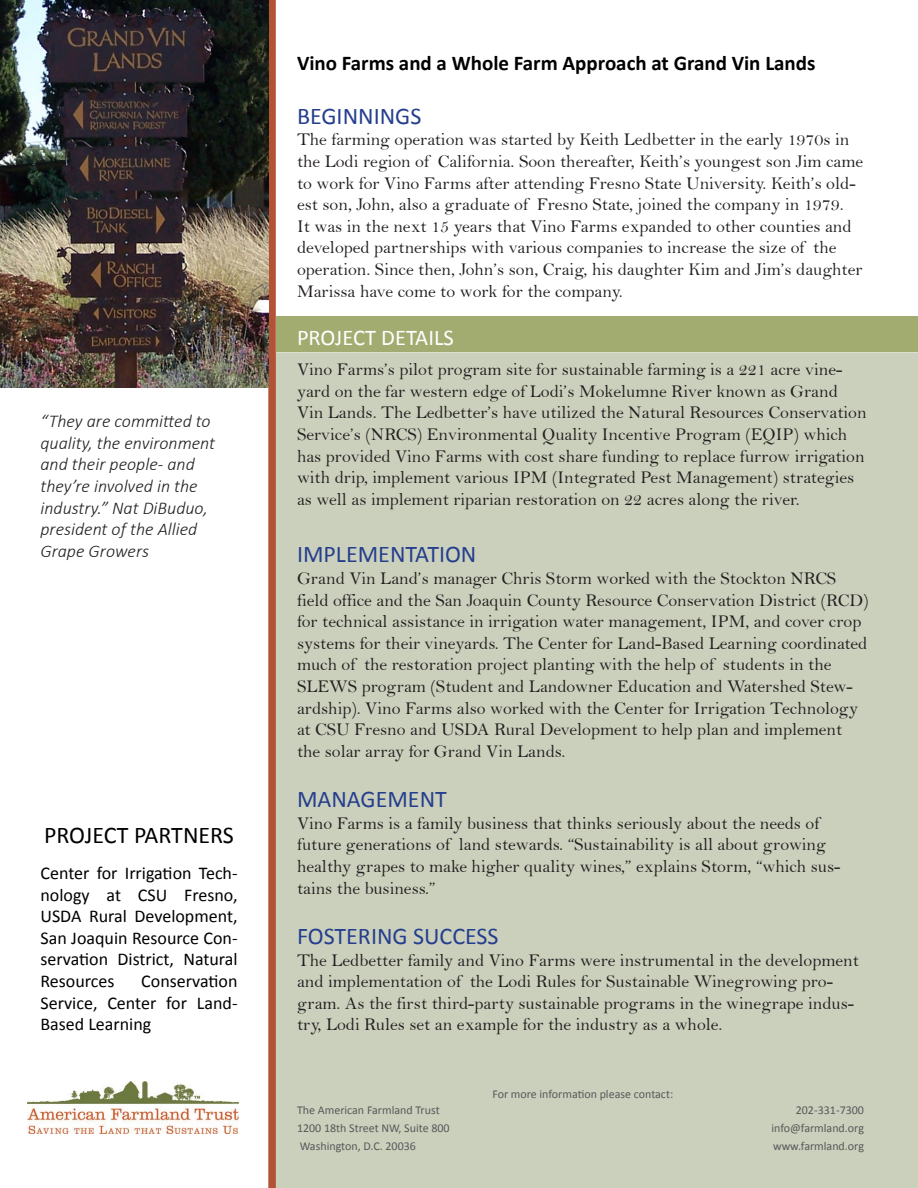
<style>
.page{position:relative;width:918px;height:1188px;background:#fff}
.page>*{position:absolute;margin:0;border:0;box-sizing:border-box;transform-origin:0 0}
.t1{font:24px "Calibri";color:#253f8e}
.t2{font:24px "Calibri";color:#000}
.t3{font:22.5px "Calibri";color:#fff}
.t4{font:700 21px "Calibri";color:#000}
.t5{font:18px/21.6px "Bell";color:#231f20}
.t6{font:18px/21.6px "Calibri";color:#000;text-align:justify}
.t7{font:italic 300 18px/21.6px "Calibri";color:#231f20}
.t8{font:12px "Calibri";color:#57585a}
</style>
<div class="page">
<div style="left:276px;top:317px;width:642px;height:35px;background:#a2ac71"></div>
<div style="left:276px;top:352px;width:642px;height:836px;background:#cbd0bc"></div>
<div style="left:268px;top:0;width:8px;height:1188px;background:#b25335"></div>
<img style="left:27px;top:1082px;width:212px;height:52px">
<img style="left:0;top:0;width:268px;height:388px">
<p class="t7" style="left:40px;top:410px;width:176px">“They are committed to quality, the environment and their people- and they’re involved in the industry.” Nat DiBuduo, president of the Allied<br>Grape Growers</p>
<p class="t2" style="left:44px;top:820px;width:191px">PROJECT PARTNERS</p>
<p class="t6" style="left:40px;top:862px;width:199px">Center for Irrigation Tech&shy;nology at CSU Fresno, USDA Rural Development, San Joaquin Resource Con&shy;servation District, Natural Resources</p>
<p class="t6" style="left:40px;top:970px;width:199px;text-indent:101px">Conservation Service, Center for Land-Based Learning</p>
<p class="t4" style="left:297px;top:49px;width:520px">Vino Farms and a Whole Farm Approach at Grand Vin Lands</p>
<p class="t1" style="left:297px;top:101px;width:126px">BEGINNINGS</p>
<p class="t5" style="left:297px;top:129px;width:568px">The farming operation was started by Keith Ledbetter in the early 1970s in the Lodi region of California. Soon thereafter, Keith’s youngest son Jim came to work for Vino Farms after attending Fresno State University. Keith’s old&shy;est son, John, also a graduate of Fresno State, joined the company in 1979.<br>It was in the next 15 years that Vino Farms expanded to other counties and developed partnerships with various companies to increase the size of the operation. Since then, John’s son, Craig, his daughter Kim and Jim’s daughter Marissa have come to work for the company.</p>
<p class="t3" style="left:297px;top:323px;width:158px">PROJECT DETAILS</p>
<p class="t5" style="left:297px;top:359px;width:571px">Vino Farms’s pilot program site for sustainable farming is a 221 acre vine&shy;yard on the far western edge of Lodi’s Mokelumne River known as Grand Vin Lands. The Ledbetter’s have utilized the Natural Resources Conservation Service’s (NRCS) Environmental Quality Incentive Program (EQIP) which has provided Vino Farms with cost share funding to replace furrow irrigation with drip, implement various IPM (Integrated Pest Management) strategies as well as implement riparian restoration on 22 acres along the river.</p>
<p class="t1" style="left:297px;top:539px;width:181px">IMPLEMENTATION</p>
<p class="t5" style="left:297px;top:567px;width:573px">Grand Vin Land’s manager Chris Storm worked with the Stockton NRCS field office and the San Joaquin County Resource Conservation District (RCD) for technical assistance in irrigation water management, IPM, and cover crop systems for their vineyards. The Center for Land-Based Learning coordinated much of the restoration project planting with the help of students in the SLEWS program (Student and Landowner Education and Watershed Stew&shy;ardship). Vino Farms also worked with the Center for Irrigation Technology at CSU Fresno and USDA Rural Development to help plan and implement the solar array for Grand Vin Lands.</p>
<p class="t1" style="left:297px;top:784px;width:151px">MANAGEMENT</p>
<p class="t5" style="left:297px;top:812px;width:545px">Vino Farms is a family business that thinks seriously about the needs of future generations of land stewards. “Sustainability is all about growing healthy grapes to make higher quality wines,” explains Storm, “which sus&shy;tains the business.”</p>
<p class="t1" style="left:297px;top:921px;width:203px">FOSTERING SUCCESS</p>
<p class="t5" style="left:297px;top:949px;width:563px">The Ledbetter family and Vino Farms were instrumental in the development and implementation of the Lodi Rules for Sustainable Winegrowing pro&shy;gram. As the first third-party sustainable programs in the winegrape indus&shy;try, Lodi Rules set an example for the industry as a whole.</p>
<p class="t8" style="left:297px;top:1103px;width:144px">The American Farmland Trust</p>
<p class="t8" style="left:297px;top:1121px;width:154px">1200 18th Street NW, Suite 800</p>
<p class="t8" style="left:300px;top:1139px;width:118px">Washington, D.C. 20036</p>
<p class="t8" style="left:492px;top:1087px;width:182px">For more information please contact:</p>
<p class="t8" style="left:796px;top:1103px;width:70px">202-331-7300</p>
<p class="t8" style="left:771px;top:1121px;width:94px">info@farmland.org</p>
<p class="t8" style="left:773px;top:1139px;width:92px">www.farmland.org</p>
</div>
